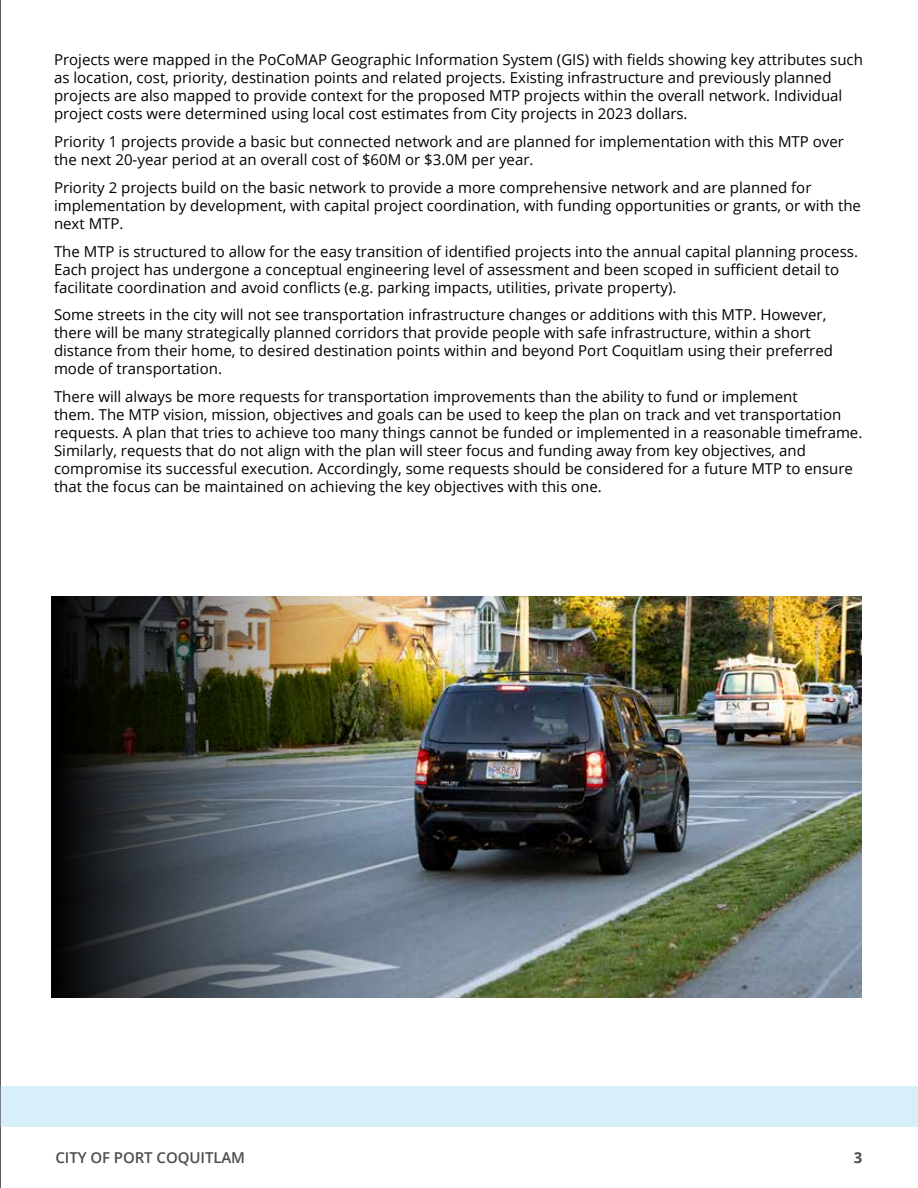
<style>
.page{position:relative;width:918px;height:1188px;background:#fff}
.page>*{position:absolute;margin:0;border:0;box-sizing:border-box;transform-origin:0 0}
.t1{font:15px/18px "Open Sans";color:#000}
.t2{font:600 15px "Open Sans";letter-spacing:-.005em;color:#4d4d4f}
.t3{font:700 15px "Open Sans";color:#4d4d4f}
</style>
<div class="page">
<div style="left:0;top:1086px;width:918px;height:40px;background:#d7eff9"></div>
<img style="left:466px;top:596px;width:396px;height:401px">
<img style="left:52px;top:596px;width:414px;height:401px">
<hr style="left:0;top:0;width:1px;height:1188px;background:#4d4d4f">
<p class="t1" style="left:54px;top:51px;width:810px">Projects were mapped in the PoCoMAP Geographic Information System (GIS) with fields showing key attributes such as location, cost, priority, destination points and related projects. Existing infrastructure and previously planned projects are also mapped to provide context for the proposed MTP projects within the overall network. Individual project costs were determined using local cost estimates from City projects in 2023 dollars.</p>
<p class="t1" style="left:54px;top:132px;width:791px">Priority 1 projects provide a basic but connected network and are planned for implementation with this MTP over the next 20-year period at an overall cost of $60M or $3.0M per year.</p>
<p class="t1" style="left:54px;top:178px;width:809px">Priority 2 projects build on the basic network to provide a more comprehensive network and are planned for implementation by development, with capital project coordination, with funding opportunities or grants, or with the next MTP.</p>
<p class="t1" style="left:54px;top:242px;width:806px">The MTP is structured to allow for the easy transition of identified projects into the annual capital planning process.<br>Each project has undergone a conceptual engineering level of assessment and been scoped in sufficient detail to facilitate coordination and avoid conflicts (e.g. parking impacts, utilities, private property).</p>
<p class="t1" style="left:54px;top:306px;width:780px">Some streets in the city will not see transportation infrastructure changes or additions with this MTP. However, there will be many strategically planned corridors that provide people with safe infrastructure, within a short distance from their home, to desired destination points within and beyond Port Coquitlam using their preferred mode of transportation.</p>
<p class="t1" style="left:54px;top:387px;width:810px">There will always be more requests for transportation improvements than the ability to fund or implement<br>them. The MTP vision, mission, objectives and goals can be used to keep the plan on track and vet transportation requests. A plan that tries to achieve too many things cannot be funded or implemented in a reasonable timeframe.<br>Similarly, requests that do not align with the plan will steer focus and funding away from key objectives, and compromise its successful execution. Accordingly, some requests should be considered for a future MTP to ensure that the focus can be maintained on achieving the key objectives with this one.</p>
<p class="t2" style="left:56px;top:1148px;width:191px">CITY OF PORT COQUITLAM</p>
<p class="t3" style="left:854px;top:1147px;width:10px">3</p>
</div>
